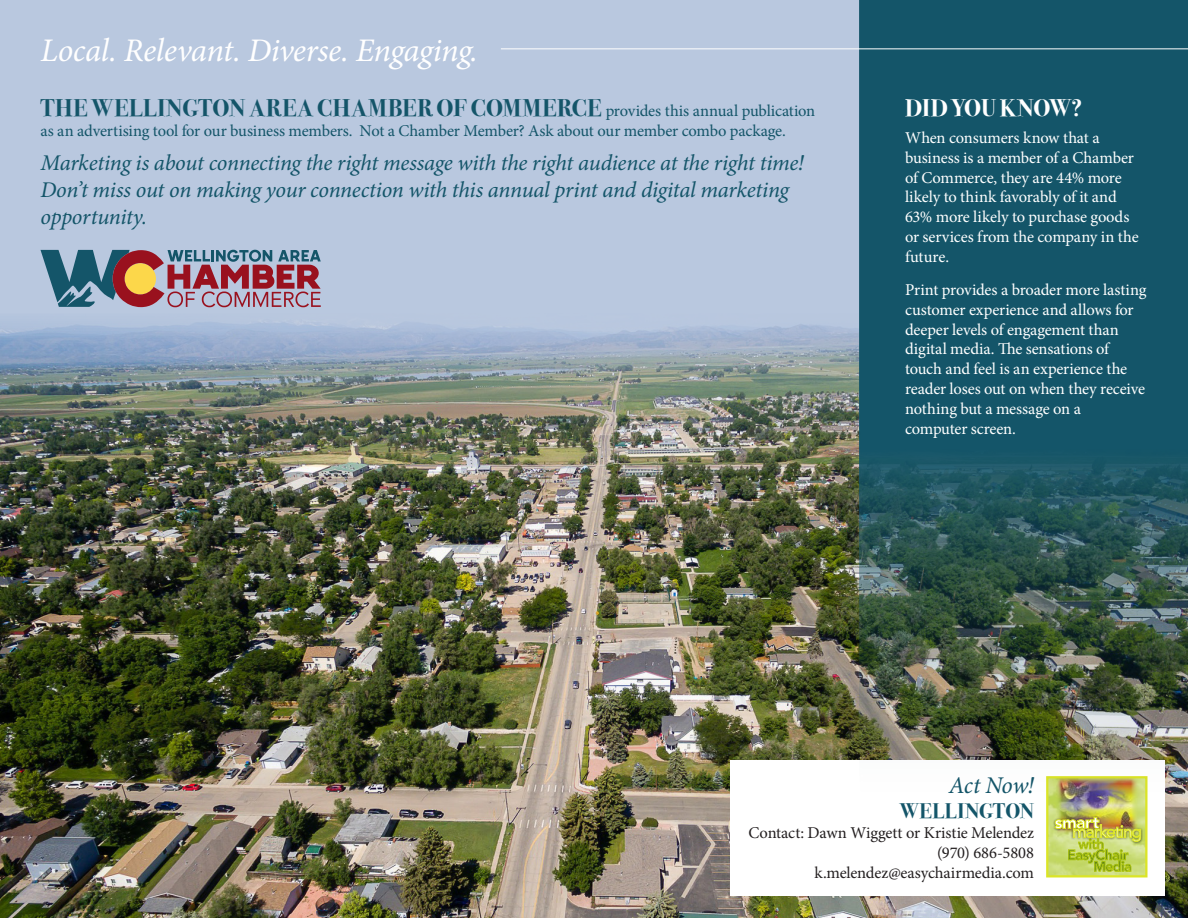
<style>
.page{position:relative;width:1188px;height:918px;background:#fff}
.page>*{position:absolute;margin:0;border:0;box-sizing:border-box;transform-origin:0 0}
.t1{font:italic 33px "Minion Pro";letter-spacing:-.015em;color:#fff}
.t2{font:700 24px "Bodoni Svty Two ITCTT";letter-spacing:.02em;color:#145569}
.t3{font:700 24px "Bodoni Svty Two ITCTT";letter-spacing:-.01em;color:#fff}
.t4{font:italic 24px "Minion Pro";letter-spacing:-.02em;color:#145569}
.t5{font:italic 22.5px/27px "Minion Pro";letter-spacing:-.015em;color:#145569}
.t6{font:700 21px "Bodoni Svty Two ITCTT";letter-spacing:.02em;color:#145569}
.t7{font:16.5px/19.8px "Minion Pro";letter-spacing:-.01em;color:#fff}
.t8{font:16.5px "Minion Pro";letter-spacing:-.015em;color:#145569}
.t9{font:16.5px "Minion Pro";letter-spacing:-.01em;color:#231f20}
.s1{font-family:"Minion Pro";font-weight:400;font-size:16.5px}
</style>
<div class="page">
<div style="left:0;top:0;width:1188px;height:433px;background:#b9c8df"></div>
<img style="left:0;top:314px;width:1188px;height:604px">
<div style="left:730px;top:760px;width:434px;height:136px;background:#fff"></div>
<img style="left:1049px;top:814px;width:95px;height:60px">
<div style="left:1046px;top:776px;width:101px;height:101px;border:2px solid #dbe526"></div>
<img style="left:1056px;top:814px;width:83px;height:3px">
<div style="left:1052px;top:815px;width:49px;height:16px;background:#000;opacity:.65"></div>
<div style="left:1071px;top:822px;width:72px;height:22px;background:#000;opacity:.65"></div>
<img style="left:1055px;top:817px;width:86px;height:55px">
<img style="left:860px;top:0;width:328px;height:814px">
<hr style="left:501px;top:48px;width:687px;height:1px;background:#fff">
<svg style="left:41px;top:250px;width:280px;height:58px"></svg>
<p class="t1" style="left:40px;top:28px;width:439px">Local. Relevant. Diverse. Engaging.</p>
<p class="t2" style="left:40px;top:88px;width:776px">THE WELLINGTON AREA CHAMBER OF COMMERCE <span class="s1">provides this annual publication</span></p>
<p class="t8" style="left:41px;top:120px;width:747px">as an advertising tool for our business members. Not a Chamber Member? Ask about our member combo package.</p>
<p class="t5" style="left:40px;top:149px;width:765px">Marketing is about connecting the right message with the right audience at the right time!<br>Don’t miss out on making your connection with this annual print and digital marketing opportunity.</p>
<p class="t3" style="left:905px;top:88px;width:179px">DID YOU KNOW?</p>
<p class="t7" style="left:905px;top:128px;width:235px">When consumers know that a business is a member of a Chamber of Commerce, they are 44% more likely to think favorably of it and<br>63% more likely to purchase goods or services from the company in the future.</p>
<p class="t7" style="left:905px;top:280px;width:243px">Print provides a broader more lasting customer experience and allows for deeper levels of engagement than digital media. The sensations of touch and feel is an experience the reader loses out on when they receive nothing but a message on a computer screen.</p>
<p class="t4" style="left:949px;top:769px;width:87px">Act Now!</p>
<p class="t6" style="left:900px;top:794px;width:136px">WELLINGTON</p>
<p class="t9" style="left:749px;top:822px;width:287px">Contact: Dawn Wiggett or Kristie Melendez</p>
<p class="t9" style="left:937px;top:841px;width:98px">(970) 686-5808</p>
<p class="t9" style="left:815px;top:861px;width:221px">k.melendez@easychairmedia.com</p>
</div>
